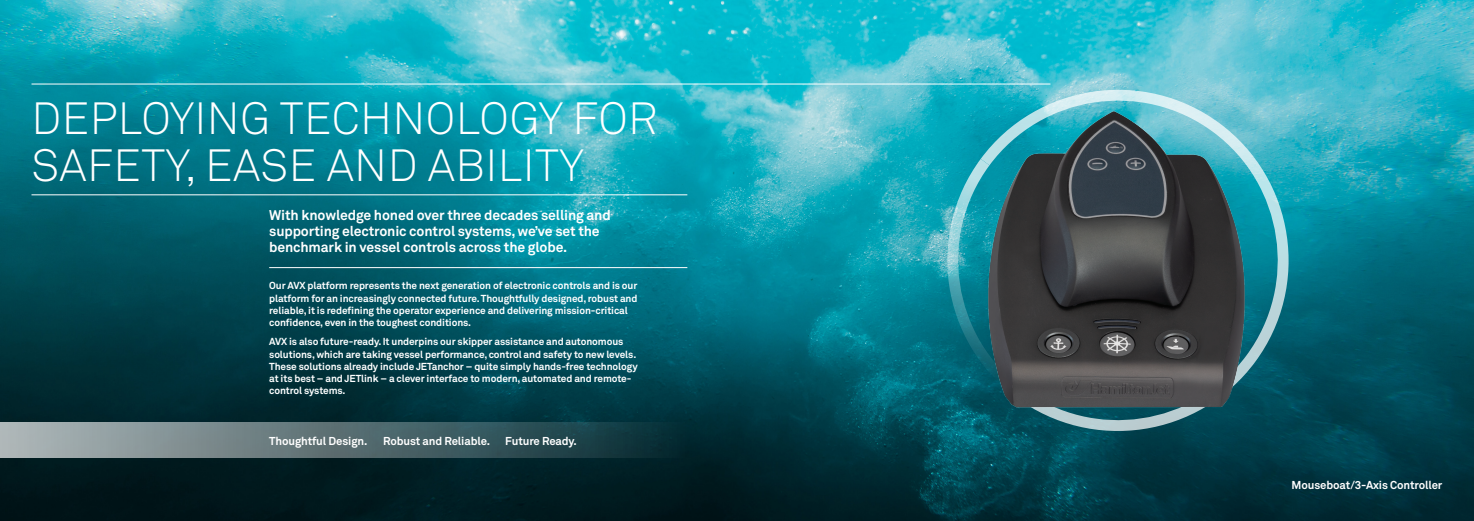
<style>
.page{position:relative;width:1474px;height:521px;background:#fff}
.page>*{position:absolute;margin:0;border:0;box-sizing:border-box;transform-origin:0 0}
.t1{font:44.62px/47.2px "Akkurat Light Pro";letter-spacing:.01em;color:#fff}
.t2{font:700 14px/15.8px "Akkurat";letter-spacing:-.01em;color:#fff}
.t3{font:700 11.38px "Akkurat";letter-spacing:-.01em;color:#fff}
.t4{font:700 10.06px/12.2px "Akkurat";letter-spacing:-.01em;color:#fff}
</style>
<div class="page">
<img style="left:0;top:0;width:1473px;height:521px">
<div style="left:264px;top:277px;width:378px;height:125px;background:#00647f;opacity:.25"></div>
<hr style="left:269px;top:267px;width:418px;height:1px;background:#fff">
<hr style="left:32px;top:194px;width:655px;height:1px;background:#fff">
<hr style="left:32px;top:84px;width:1018px;height:1px;background:#fff">
<svg style="left:980px;top:67px;width:331px;height:24px;background:#64c6d6"></svg>
<img style="left:902px;top:91px;width:424px;height:368px">
<div style="left:0;top:423px;width:687px;height:35px;background:linear-gradient(to right,#b0b6b7,#012a32)"></div>
<p class="t1" style="left:32px;top:95px;width:627px">DEPLOYING TECHNOLOGY FOR<br>SAFETY, EASE AND ABILITY</p>
<p class="t2" style="left:269px;top:207px;width:343px">With knowledge honed over three decades selling and supporting electronic control systems, we’ve set the benchmark in vessel controls across the globe.</p>
<p class="t4" style="left:269px;top:280px;width:370px">Our AVX platform represents the next generation of electronic controls and is our platform for an increasingly connected future. Thoughtfully designed, robust and reliable, it is redefining the operator experience and delivering mission-critical confidence, even in the toughest conditions.</p>
<p class="t4" style="left:269px;top:336px;width:370px">AVX is also future-ready. It underpins our skipper assistance and autonomous solutions, which are taking vessel performance, control and safety to new levels.<br>These solutions already include JETanchor – quite simply hands-free technology at its best – and JETlink – a clever interface to modern, automated and remote&shy;control systems.</p>
<p class="t3" style="left:269px;top:433px;width:100px">Thoughtful Design.</p>
<p class="t3" style="left:383px;top:433px;width:108px">Robust and Reliable.</p>
<p class="t3" style="left:505px;top:433px;width:73px">Future Ready.</p>
<p class="t3" style="left:1291px;top:478px;width:152px">Mouseboat/3-Axis Controller</p>
</div>
